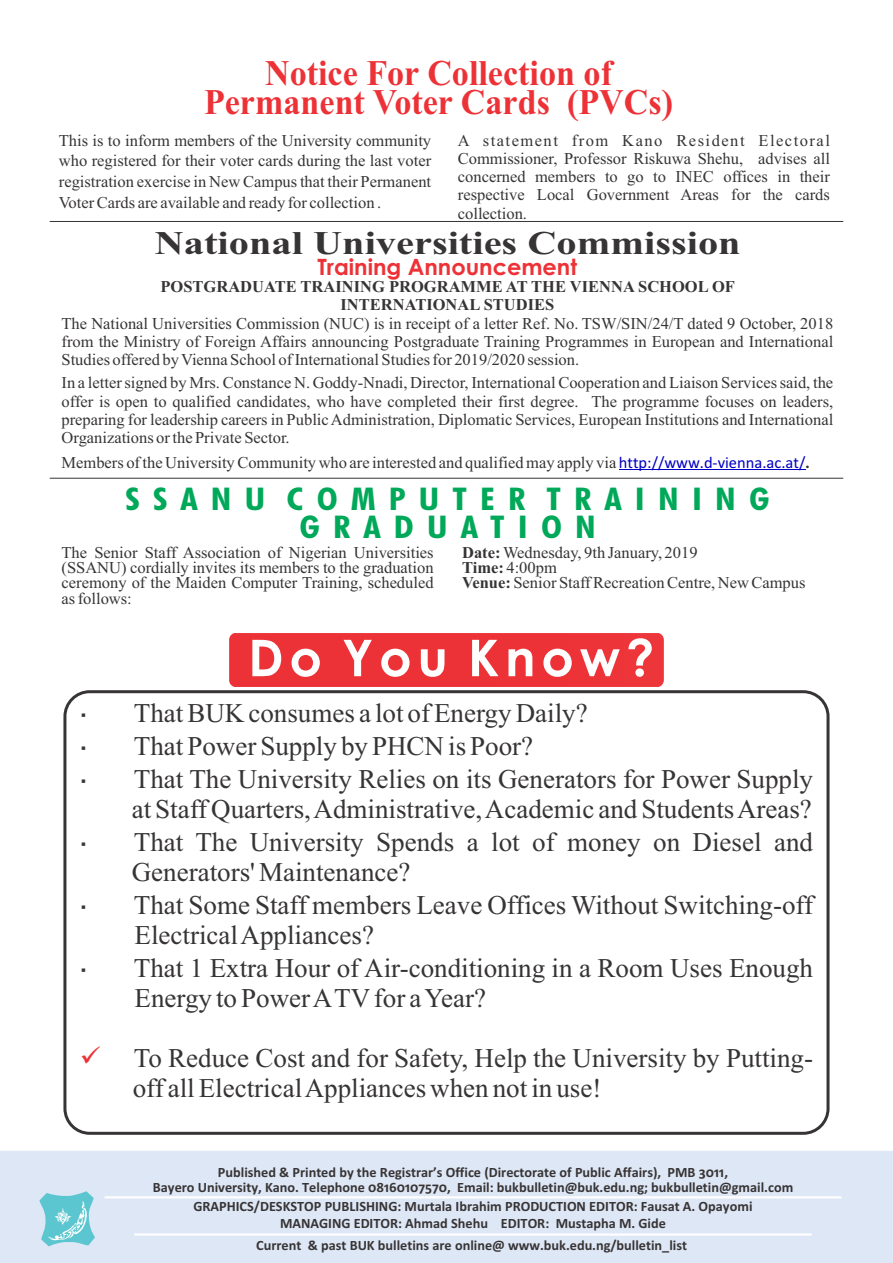
<style>
.page{position:relative;width:893px;height:1263px;background:#fff}
.page>*{position:absolute;margin:0;border:0;box-sizing:border-box;transform-origin:0 0}
.t1{font:700 50.7px "Century Gothic";letter-spacing:.115em;color:#fefefe}
.t2{font:700 36px/29.4px "Times New Roman";color:#ed3237;text-align:center;scale:.95 1}
.t3{font:700 33px "Times New Roman";color:#373435;scale:1.22 1}
.t4{font:700 condensed 31.35px/28.2px "Futura BT";letter-spacing:.355em;color:#00a859;text-align:center;scale:1.19 1}
.t5{font:27px/33px "Times New Roman";color:#373435}
.t6{font:700 22.5px "Century Gothic";color:#ed3237}
.t7{font:16.5px/18.3px "Times New Roman";color:#373435;text-align:justify}
.t8{font:700 16.5px/18.3px "Times New Roman";color:#373435;text-align:center}
.t9{font:700 14.25px/14.9px "Calibri";color:#373435;text-align:center}
.s1{font-family:"Calibri";color:#0000c4}
.s2{font-weight:700}
.s3{color:#ed3237}
</style>
<div class="page">
<div style="left:0;top:1151px;width:893px;height:112px;background:#dee7f5"></div>
<svg style="left:39px;top:1191px;width:56px;height:55px;background:#8ad3dd"></svg>
<hr style="left:105px;top:1196px;width:736px;height:2px;background:#fefefe">
<hr style="left:134px;top:1233px;width:678px;height:3px;background:#fefefe">
<div style="left:230px;top:633px;width:433px;height:54px;background:#ed3237;border:1px solid #ed3237;border-radius:6px"></div>
<div style="left:63px;top:690px;width:766px;height:445px;border:3px solid #373435;border-radius:25px"></div>
<hr style="left:619px;top:469px;width:186px;height:1px;background:#0000c4">
<hr style="left:50px;top:221px;width:793px;height:1px;background:#373435">
<hr style="left:50px;top:478px;width:793px;height:1px;background:#373435">
<h2 class="t2" style="left:204px;top:62px;width:495px">Notice For Collection of<br>Permanent Voter Cards (PVCs)</h2>
<p class="t7" style="left:59px;top:131px;width:374px;line-height:20.9px">This is to inform members of the University community who registered for their voter cards during the last voter registration exercise in New Campus that their Permanent Voter Cards are available and ready for collection .</p>
<p class="t7" style="left:458px;top:132px;width:374px">A statement from Kano Resident Electoral Commissioner, Professor Riskuwa Shehu, advises all concerned members to go to INEC offices in their respective Local Government Areas for the cards collection.</p>
<h3 class="t3" style="left:155px;top:232px;width:482px">National Universities Commission</h3>
<h3 class="t6" style="left:317px;top:258px;width:261px">Training Announcement</h3>
<p class="t8" style="left:160px;top:279px;width:576px">POSTGRADUATE TRAINING PROGRAMME AT THE VIENNA SCHOOL OF<br>INTERNATIONAL STUDIES</p>
<p class="t7" style="left:62px;top:316px;width:773px">The National Universities Commission (NUC) is in receipt of a letter Ref. No. TSW/SIN/24/T dated 9 October, 2018 from the Ministry of Foreign Affairs announcing Postgraduate Training Programmes in European and International Studies offered by Vienna School of International Studies for 2019/2020 session.</p>
<p class="t7" style="left:62px;top:375px;width:773px">In a letter signed by Mrs. Constance N. Goddy-Nnadi, Director, International Cooperation and Liaison Services said, the offer is open to qualified candidates, who have completed their first degree. The programme focuses on leaders, preparing for leadership careers in Public Administration, Diplomatic Services, European Institutions and International Organizations or the Private Sector.</p>
<p class="t7" style="left:62px;top:454px;width:749px">Members of the University Community who are interested and qualified may apply via <span class="s1">http://www.d-vienna.ac.at/</span><span class="s2">.</span></p>
<h3 class="t4" style="left:126px;top:488px;width:543px">SSANU COMPUTER TRAINING<br>GRADUATION</h3>
<p class="t7" style="left:62px;top:546px;width:374px;line-height:15.3px">The Senior Staff Association of Nigerian Universities (SSANU) cordially invites its members to the graduation ceremony of the Maiden Computer Training, scheduled as follows:</p>
<p class="t7" style="left:462px;top:546px;width:345px;line-height:15.3px;text-align:left"><span class="s2">Date:</span> Wednesday, 9th January, 2019<br><span class="s2">Time:</span> 4:00pm<br><span class="s2">Venue:</span> Senior Staff Recreation Centre, New Campus</p>
<h1 class="t1" style="left:248px;top:638px;width:408px">Do You Know?</h1>
<h3 class="t5" style="left:134px;top:699px;width:681px">That BUK consumes a lot of Energy Daily?<br>That Power Supply by PHCN is Poor?<br>That The University Relies on its Generators for Power Supply</h3>
<h3 class="t5" style="left:132px;top:795px;width:683px">at Staff Quarters, Administrative, Academic and Students Areas?<br>That The University Spends a lot of money on Diesel and</h3>
<h3 class="t5" style="left:132px;top:858px;width:683px">Generators' Maintenance?<br>That Some Staff members Leave Offices Without Switching-off</h3>
<h3 class="t5" style="left:134px;top:921px;width:681px">Electrical Appliances?<br>That 1 Extra Hour of Air-conditioning in a Room Uses Enough</h3>
<h3 class="t5" style="left:135px;top:984px;width:353px">Energy to Power ATVfor a Year?</h3>
<h3 class="t5" style="left:133px;top:1045px;width:682px;line-height:29.8px;text-indent:-53px"><span class="s3">✓</span> To Reduce Cost and for Safety, Help the University by Putting&shy;off all Electrical Appliances when not in use!</h3>
<p class="t9" style="left:153px;top:1166px;width:642px">Published &amp; Printed by the Registrar’s Office (Directorate of Public Affairs), PMB 3011,<br>Bayero University, Kano. Telephone 08160107570, Email: bukbulletin@buk.edu.ng; bukbulletin@gmail.com</p>
<p class="t9" style="left:193px;top:1198px;width:560px;line-height:17.4px">GRAPHICS/DESKSTOP PUBLISHING: Murtala Ibrahim PRODUCTION EDITOR: Fausat A. Opayomi<br>MANAGING EDITOR: Ahmad Shehu EDITOR: Mustapha M. Gide</p>
<p class="t9" style="left:256px;top:1239px;width:432px">Current &amp; past BUK bulletins are online@ www.buk.edu.ng/bulletin_list</p>
</div>
